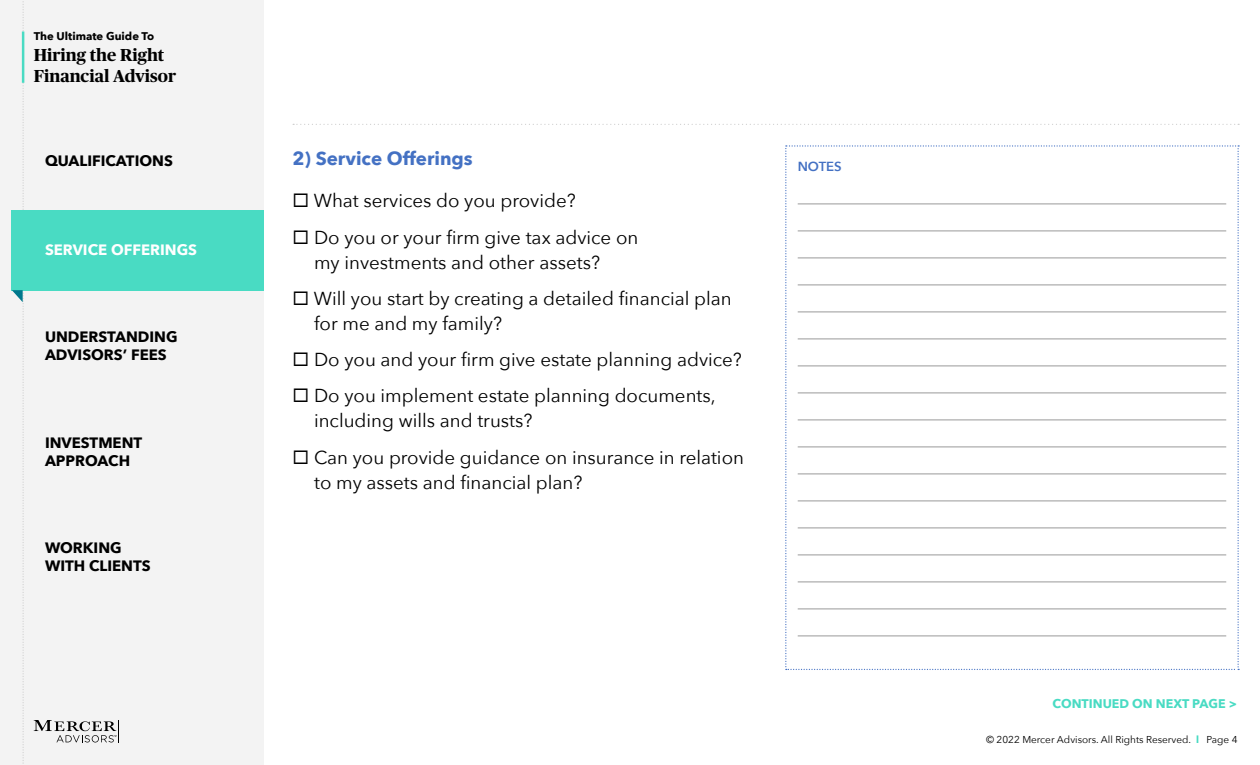
<style>
.page{position:relative;width:1260px;height:765px;background:#fff}
.page>*{position:absolute;margin:0;border:0;box-sizing:border-box;transform-origin:0 0}
.t1{font:18.75px/36.2px "Avenir Next";color:#000}
.t2{font:700 18.75px "Avenir Next";color:#4471c3}
.t3{font:700 17.38px/20.8px "Publico";color:#000}
.t4{font:700 15px/18px "Avenir Next";color:#000}
.t5{font:700 15px "Avenir Next";color:#fff}
.t6{font:600 13.12px "Avenir Next";color:#4471c3}
.t7{font:700 12.5px "Avenir Next";color:#49dbc3}
.t8{font:700 11.12px "Avenir Next";color:#000}
.t9{font:10px "Avenir Next";color:#000}
.s1{font-weight:700;color:#49dbc3}
</style>
<div class="page">
<div style="left:0;top:0;width:264px;height:765px;background:#f3f3f3"></div>
<svg style="left:293px;top:124px;width:946px;height:1px"></svg>
<div style="left:12px;top:210px;width:252px;height:80px;background:#49dbc3"></div>
<svg style="left:12px;top:1px;width:12px;height:763px"></svg>
<svg style="left:785px;top:145px;width:454px;height:525px"></svg>
<svg style="left:12px;top:709px;width:107px;height:45px"></svg>
<p class="t8" style="left:34px;top:27px;width:122px">The Ultimate Guide To</p>
<p class="t3" style="left:34px;top:45px;width:144px">Hiring the Right<br>Financial Advisor</p>
<p class="t4" style="left:45px;top:152px;width:129px">QUALIFICATIONS</p>
<p class="t5" style="left:45px;top:237px;width:154px">SERVICE OFFERINGS</p>
<p class="t4" style="left:45px;top:327px;width:134px">UNDERSTANDING<br>ADVISORS’ FEES</p>
<p class="t4" style="left:45px;top:433px;width:99px">INVESTMENT<br>APPROACH</p>
<p class="t4" style="left:45px;top:539px;width:107px">WORKING<br>WITH CLIENTS</p>
<p class="t2" style="left:292px;top:143px;width:182px">2) Service Offerings</p>
<p class="t1" style="left:314px;top:182px;width:326px">What services do you provide?<br>Do you or your firm give tax advice on</p>
<p class="t1" style="left:314px;top:243px;width:419px">my investments and other assets?<br>Will you start by creating a detailed financial plan</p>
<p class="t1" style="left:314px;top:304px;width:429px">for me and my family?<br>Do you and your firm give estate planning advice?<br>Do you implement estate planning documents,</p>
<p class="t1" style="left:314px;top:402px;width:431px">including wills and trusts?<br>Can you provide guidance on insurance in relation</p>
<p class="t1" style="left:314px;top:463px;width:270px">to my assets and financial plan?</p>
<p class="t6" style="left:798px;top:155px;width:45px">NOTES</p>
<p class="t7" style="left:1053px;top:693px;width:186px">CONTINUED ON NEXT PAGE &gt;</p>
<p class="t9" style="left:986px;top:731px;width:253px">© 2022 Mercer Advisors. All Rights Reserved. <span class="s1">l</span> Page 4</p>
</div>
